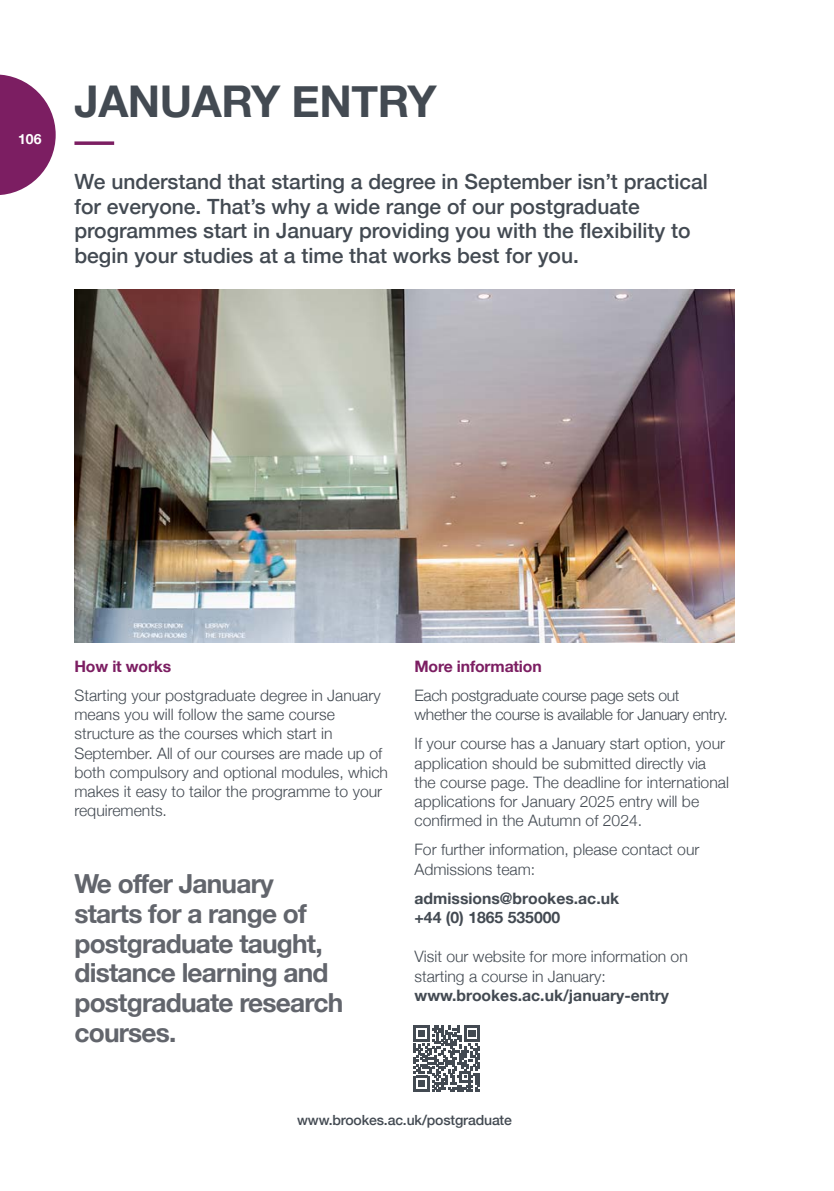
<style>
.page{position:relative;width:834px;height:1191px;background:#fff}
.page>*{position:absolute;margin:0;border:0;box-sizing:border-box;transform-origin:0 0}
.t1{font:700 43.75px "Helvetica Neue";letter-spacing:-.01em;color:#434a52}
.t2{font:700 26.25px/29.8px "Helvetica Neue";letter-spacing:-.03em;color:#62656c}
.t3{font:500 21px/24.5px "Helvetica Neue";color:#434a52}
.top_3_reasons_title{font:300 15.75px/19.2px "Helvetica Neue";color:#434a52}
.top_3_reasons_title-2{font:300 15.75px/19.2px "Helvetica Neue";letter-spacing:-.02em;color:#434a52}
.top_3_reasons_title-3{font:700 15.75px/19.2px "Helvetica Neue";color:#434a52}
.top_3_reasons_title-4{font:700 15.75px "Helvetica Neue";letter-spacing:-.01em;color:#7c1e62}
.Body_Copy{font:500 14px "Helvetica Neue";letter-spacing:-.01em;color:#434a52}
.t4{font:700 14px "Helvetica Neue";color:#fff}
.s1{font-weight:700}
</style>
<div class="page">
<svg style="left:0;top:74px;width:56px;height:121px"></svg>
<svg style="left:74px;top:141px;width:40px;height:4px"></svg>
<svg style="left:413px;top:1025px;width:67px;height:66px"></svg>
<img style="left:74px;top:289px;width:660px;height:353px">
<p class="t4" style="left:18px;top:128px;width:25px">106</p>
<p class="t1" style="left:74px;top:67px;width:363px">JANUARY ENTRY</p>
<p class="t3" style="left:74px;top:168px;width:634px">We understand that starting a degree in September isn’t practical for everyone. That’s why a wide range of our postgraduate programmes start in January providing you with the flexibility to begin your studies at a time that works best for you.</p>
<p class="top_3_reasons_title-4" style="left:74px;top:653px;width:98px">How it works</p>
<p class="top_3_reasons_title" style="left:74px;top:684px;width:315px">Starting your postgraduate degree in January means you will follow the same course structure as the courses which start in September. All of our courses are made up of both compulsory and optional modules, which makes it easy to tailor the programme to your requirements.</p>
<p class="t2" style="left:74px;top:869px;width:270px">We offer January starts for a range of postgraduate taught, distance learning and postgraduate research courses.</p>
<p class="top_3_reasons_title-4" style="left:414px;top:653px;width:129px">More information</p>
<p class="top_3_reasons_title-2" style="left:414px;top:684px;width:315px">Each postgraduate course page sets out whether the course is available for January entry.</p>
<p class="top_3_reasons_title" style="left:414px;top:733px;width:316px">If your course has a January start option, your application should be submitted directly via the course page. The deadline for international applications for January 2025 entry will be confirmed in the Autumn of 2024.</p>
<p class="top_3_reasons_title" style="left:414px;top:839px;width:286px">For further information, please contact our<br>Admissions team:</p>
<p class="top_3_reasons_title-3" style="left:414px;top:889px;width:206px">admissions@brookes.ac.uk +44 (0) 1865 535000</p>
<p class="top_3_reasons_title" style="left:414px;top:946px;width:275px">Visit our website for more information on starting a course in January: <span class="s1">www.brookes.ac.uk/january-entry</span></p>
<p class="Body_Copy" style="left:297px;top:1109px;width:216px">www.brookes.ac.uk/postgraduate</p>
</div>
